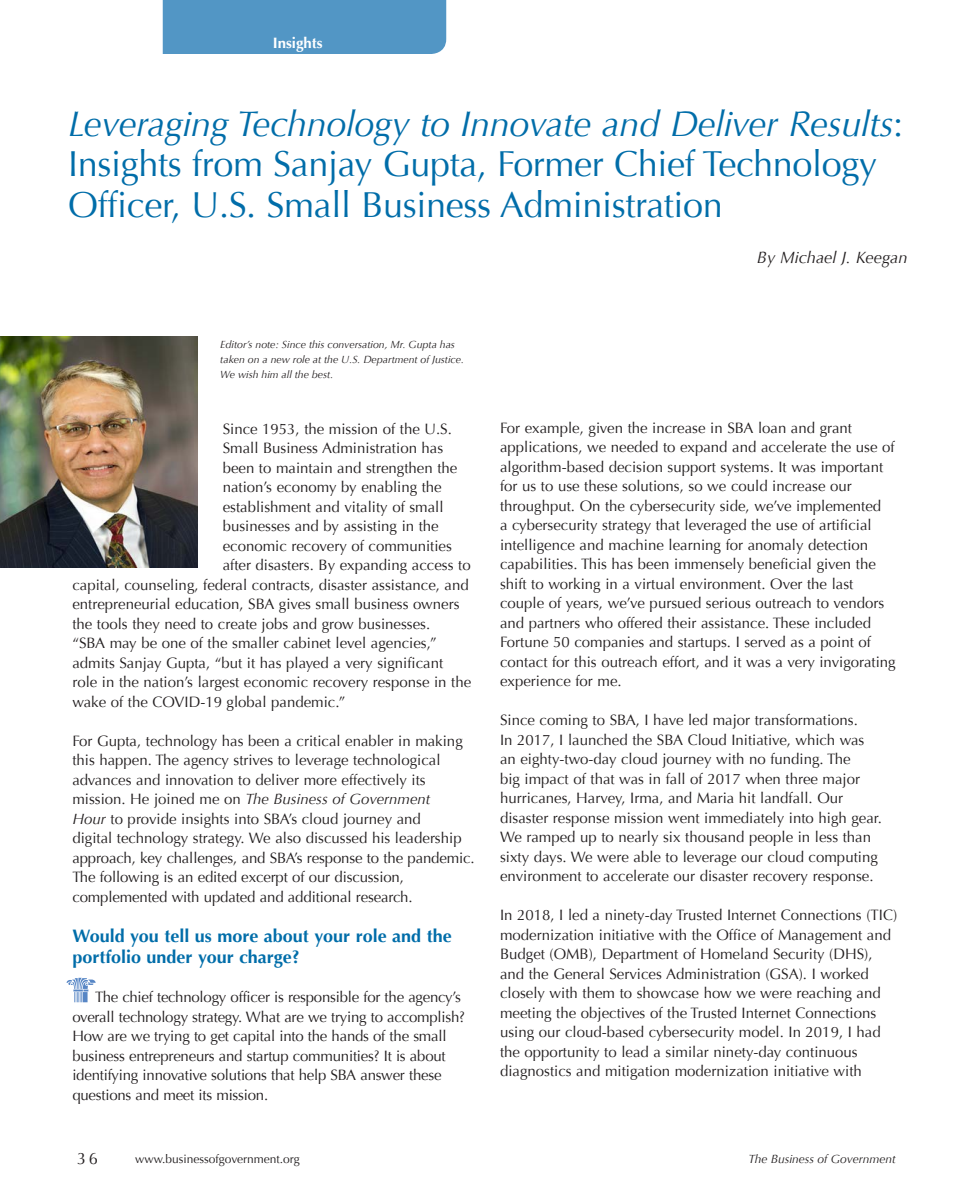
<style>
.page{position:relative;width:972px;height:1188px;background:#fff}
.page>*{position:absolute;margin:0;border:0;box-sizing:border-box;transform-origin:0 0}
.t1{font:36px/40.5px "Optima";letter-spacing:-.01em;color:#006da9}
.t2{font:700 18px/21px "Optima";color:#006da9}
.t3{font:italic 16.5px "Optima";color:#231f20}
.t4{font:16.5px "Optima";color:#231f20}
.t5{font:15px/19.5px "Optima";color:#231f20}
.t6{font:700 15px "Optima";color:#fff}
.t7{font:12px "Optima";color:#231f20}
.t8{font:italic 12px "Optima";color:#231f20}
.t9{font:italic 10.5px/15px "Optima";color:#231f20}
.s1{font-style:italic}
</style>
<div class="page">
<div style="left:163px;top:0;width:283px;height:54px;background:#5296c5"></div>
<svg style="left:67px;top:978px;width:29px;height:24px"></svg>
<img style="left:0;top:336px;width:197px;height:232px">
<p class="t6" style="left:273px;top:34px;width:52px">Insights</p>
<h1 class="t1" style="left:68px;top:104px;width:837px"><span class="s1">Leveraging Technology to Innovate and Deliver Results</span>:<br>Insights from Sanjay Gupta, Former Chief Technology<br>Officer, U.S. Small Business Administration</h1>
<p class="t3" style="left:757px;top:248px;width:152px">By Michael J. Keegan</p>
<p class="t9" style="left:220px;top:337px;width:245px">Editor’s note: Since this conversation, Mr. Gupta has taken on a new role at the U.S. Department of Justice.<br>We wish him all the best.</p>
<p class="t5" style="left:223px;top:419px;width:231px">Since 1953, the mission of the U.S.</p>
<p class="t5" style="left:223px;top:439px;width:222px">Small Business Administration has</p>
<p class="t5" style="left:223px;top:458px;width:236px">been to maintain and strengthen the</p>
<p class="t5" style="left:223px;top:478px;width:221px">nation’s economy by enabling the</p>
<p class="t5" style="left:223px;top:497px;width:222px">establishment and vitality of small</p>
<p class="t5" style="left:223px;top:517px;width:218px">businesses and by assisting in the</p>
<p class="t5" style="left:223px;top:536px;width:231px">economic recovery of communities</p>
<p class="t5" style="left:223px;top:556px;width:250px">after disasters. By expanding access to</p>
<p class="t5" style="left:72px;top:575px;width:398px">capital, counseling, federal contracts, disaster assistance, and</p>
<p class="t5" style="left:72px;top:595px;width:389px">entrepreneurial education, SBA gives small business owners</p>
<p class="t5" style="left:72px;top:614px;width:359px">the tools they need to create jobs and grow businesses.</p>
<p class="t5" style="left:72px;top:634px;width:366px">“SBA may be one of the smaller cabinet level agencies,”</p>
<p class="t5" style="left:72px;top:653px;width:372px">admits Sanjay Gupta, “but it has played a very significant</p>
<p class="t5" style="left:72px;top:673px;width:400px">role in the nation’s largest economic recovery response in the</p>
<p class="t5" style="left:72px;top:692px;width:275px">wake of the COVID-19 global pandemic.”</p>
<p class="t5" style="left:72px;top:731px;width:404px">For Gupta, technology has been a critical enabler in making this happen. The agency strives to leverage technological advances and innovation to deliver more effectively its mission. He joined me on <span class="s1">The Business of Government<br>Hour</span> to provide insights into SBA’s cloud journey and<br>digital technology strategy. We also discussed his leadership approach, key challenges, and SBA’s response to the pandemic.<br>The following is an edited excerpt of our discussion, complemented with updated and additional research.</p>
<p class="t2" style="left:72px;top:926px;width:381px">Would you tell us more about your role and the portfolio under your charge?</p>
<p class="t5" style="left:72px;top:988px;width:394px;text-indent:23px">The chief technology officer is responsible for the agency’s overall technology strategy. What are we trying to accomplish?<br>How are we trying to get capital into the hands of the small business entrepreneurs and startup communities? It is about identifying innovative solutions that help SBA answer these questions and meet its mission.</p>
<p class="t5" style="left:500px;top:418px;width:397px">For example, given the increase in SBA loan and grant applications, we needed to expand and accelerate the use of algorithm-based decision support systems. It was important for us to use these solutions, so we could increase our throughput. On the cybersecurity side, we’ve implemented<br>a cybersecurity strategy that leveraged the use of artificial intelligence and machine learning for anomaly detection capabilities. This has been immensely beneficial given the shift to working in a virtual environment. Over the last couple of years, we’ve pursued serious outreach to vendors and partners who offered their assistance. These included Fortune 50 companies and startups. I served as a point of contact for this outreach effort, and it was a very invigorating experience for me.</p>
<p class="t5" style="left:500px;top:711px;width:383px">Since coming to SBA, I have led major transformations.<br>In 2017, I launched the SBA Cloud Initiative, which was an eighty-two-day cloud journey with no funding. The<br>big impact of that was in fall of 2017 when three major hurricanes, Harvey, Irma, and Maria hit landfall. Our disaster response mission went immediately into high gear.<br>We ramped up to nearly six thousand people in less than sixty days. We were able to leverage our cloud computing environment to accelerate our disaster recovery response.</p>
<p class="t5" style="left:500px;top:906px;width:399px">In 2018, I led a ninety-day Trusted Internet Connections (TIC) modernization initiative with the Office of Management and Budget (OMB), Department of Homeland Security (DHS), and the General Services Administration (GSA). I worked closely with them to showcase how we were reaching and meeting the objectives of the Trusted Internet Connections using our cloud-based cybersecurity model. In 2019, I had the opportunity to lead a similar ninety-day continuous diagnostics and mitigation modernization initiative with</p>
<p class="t4" style="left:77px;top:1149px;width:22px">36</p>
<p class="t7" style="left:135px;top:1152px;width:166px">www.businessofgovernment.org</p>
<p class="t8" style="left:749px;top:1152px;width:149px">The Business of Government</p>
</div>
